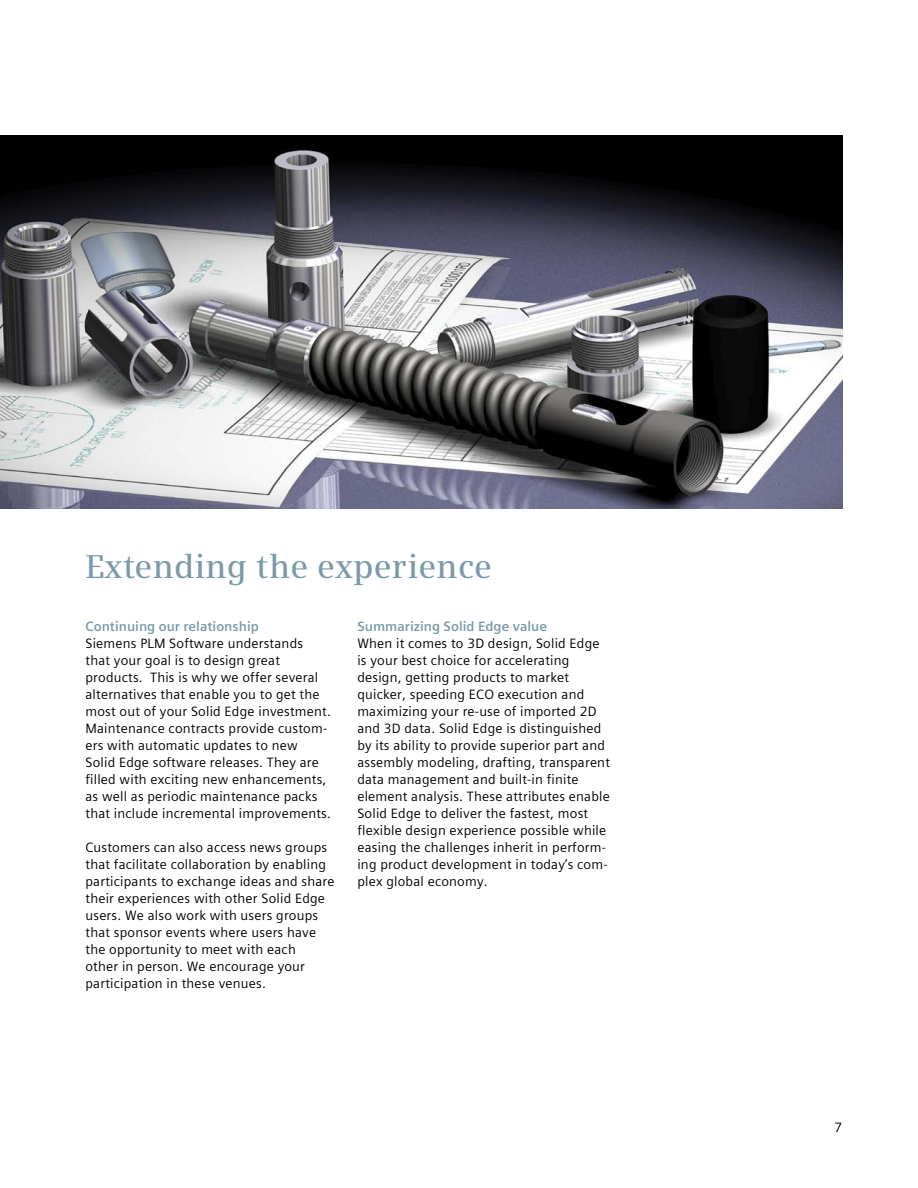
<style>
.page{position:relative;width:918px;height:1188px;background:#fff}
.page>*{position:absolute;margin:0;border:0;box-sizing:border-box;transform-origin:0 0}
._01__Headline__22pt{font:600 33px "Siemens Serif";letter-spacing:.005em;color:#7b9aa9}
._03__Copy_Roman__9pt{font:13.5px/17px "Siemens Sans Global";letter-spacing:.015em;color:#000}
.Subhead__body{font:700 13.5px "Siemens Sans Global";color:#7b9aa9}
</style>
<div class="page">
<img style="left:0;top:135px;width:842px;height:374px">
<p class="_01__Headline__22pt" style="left:85px;top:547px;width:408px">Extending the experience</p>
<p class="Subhead__body" style="left:85px;top:616px;width:175px">Continuing our relationship</p>
<p class="_03__Copy_Roman__9pt" style="left:85px;top:635px;width:247px">Siemens PLM Software understands that your goal is to design great products. This is why we offer several alternatives that enable you to get the most out of your Solid Edge investment.<br>Maintenance contracts provide custom&shy;ers with automatic updates to new<br>Solid Edge software releases. They are filled with exciting new enhancements, as well as periodic maintenance packs that include incremental improvements.</p>
<p class="_03__Copy_Roman__9pt" style="left:85px;top:839px;width:251px">Customers can also access news groups that facilitate collaboration by enabling participants to exchange ideas and share their experiences with other Solid Edge users. We also work with users groups that sponsor events where users have the opportunity to meet with each<br>other in person. We encourage your participation in these venues.</p>
<p class="Subhead__body" style="left:357px;top:616px;width:191px">Summarizing Solid Edge value</p>
<p class="_03__Copy_Roman__9pt" style="left:357px;top:635px;width:254px">When it comes to 3D design, Solid Edge is your best choice for accelerating design, getting products to market quicker, speeding ECO execution and maximizing your re-use of imported 2D and 3D data. Solid Edge is distinguished by its ability to provide superior part and assembly modeling, drafting, transparent data management and built-in finite element analysis. These attributes enable Solid Edge to deliver the fastest, most flexible design experience possible while easing the challenges inherit in perform&shy;ing product development in today’s com&shy;plex global economy.</p>
<p class="_03__Copy_Roman__9pt" style="left:834px;top:1119px;width:9px">7</p>
</div>
